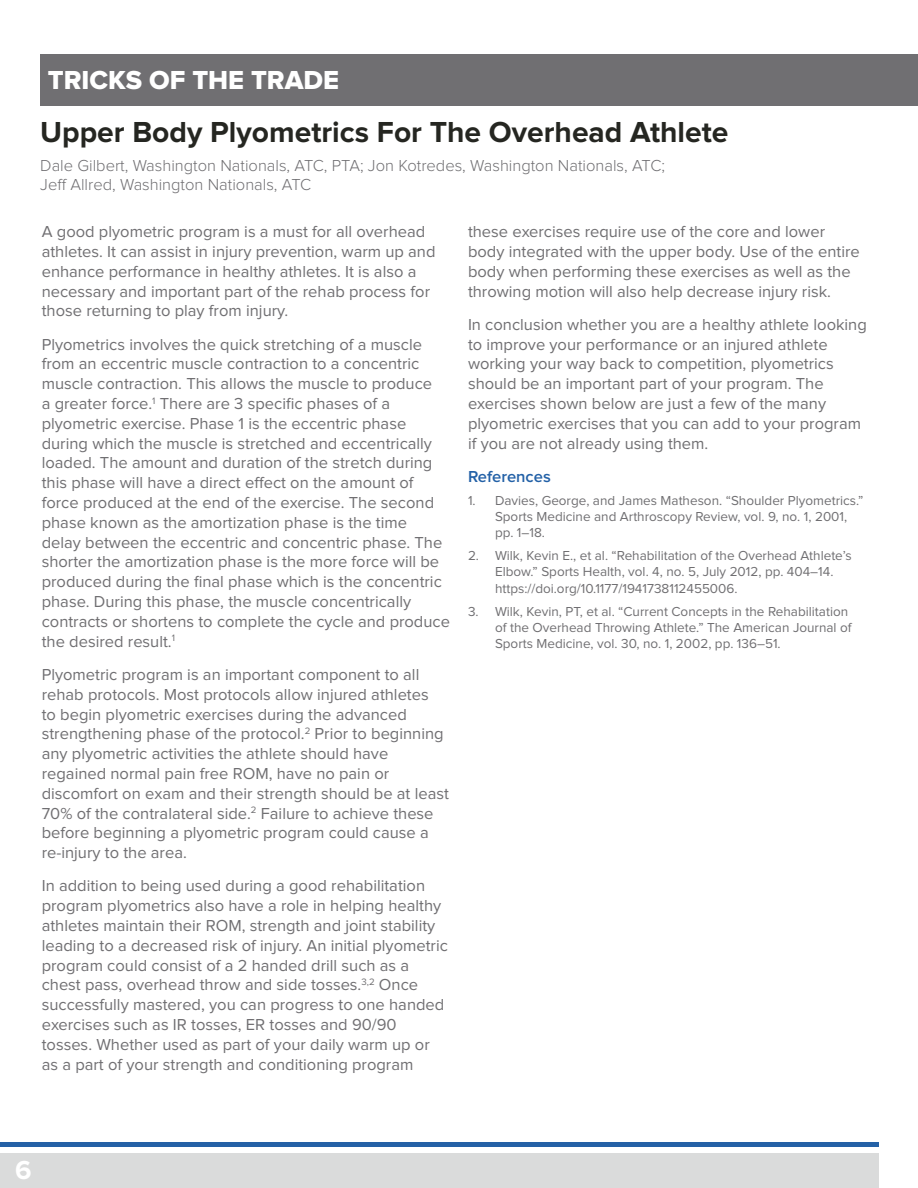
<style>
.page{position:relative;width:918px;height:1188px;background:#fff}
.page>*{position:absolute;margin:0;border:0;box-sizing:border-box;transform-origin:0 0}
.t1{font:700 30px "Proxima Nova";color:#252621}
.t2{font:27px "Proxima Nova Extrabld";color:#fff}
.t3{font:700 27px "Proxima Nova";color:#fff}
.Body_Text{font:16.5px/19.8px "Proxima Nova";color:#706f72}
.t4{font:300 16.5px/19.5px "Proxima Nova";color:#706f72}
.t5{font:600 16.5px "Proxima Nova";color:#2361a7}
.t6{font:13.5px/16.2px "Proxima Nova";color:#706f72}
</style>
<div class="page">
<div style="left:0;top:1153px;width:878px;height:35px;background:#dadbdb"></div>
<hr style="left:0;top:1143px;width:878px;height:4px;background:#2461a6">
<div style="left:40px;top:54px;width:878px;height:52px;background:#706f72"></div>
<p class="t2" style="left:48px;top:64px;width:293px">TRICKS OF THE TRADE</p>
<p class="t1" style="left:40px;top:115px;width:690px">Upper Body Plyometrics For The Overhead Athlete</p>
<p class="t4" style="left:40px;top:156px;width:626px">Dale Gilbert, Washington Nationals, ATC, PTA; Jon Kotredes, Washington Nationals, ATC;<br>Jeff Allred, Washington Nationals, ATC</p>
<p class="Body_Text" style="left:42px;top:222px;width:395px">A good plyometric program is a must for all overhead athletes. It can assist in injury prevention, warm up and enhance performance in healthy athletes. It is also a necessary and important part of the rehab process for those returning to play from injury.</p>
<p class="Body_Text" style="left:42px;top:335px;width:410px">Plyometrics involves the quick stretching of a muscle from an eccentric muscle contraction to a concentric muscle contraction. This allows the muscle to produce<br>a greater force.<sup>1</sup> There are 3 specific phases of a plyometric exercise. Phase 1 is the eccentric phase during which the muscle is stretched and eccentrically loaded. The amount and duration of the stretch during this phase will have a direct effect on the amount of force produced at the end of the exercise. The second phase known as the amortization phase is the time delay between the eccentric and concentric phase. The shorter the amortization phase is the more force will be produced during the final phase which is the concentric phase. During this phase, the muscle concentrically contracts or shortens to complete the cycle and produce the desired result.<sup>1</sup></p>
<p class="Body_Text" style="left:42px;top:665px;width:409px">Plyometric program is an important component to all rehab protocols. Most protocols allow injured athletes<br>to begin plyometric exercises during the advanced strengthening phase of the protocol.<sup>2</sup> Prior to beginning any plyometric activities the athlete should have regained normal pain free ROM, have no pain or discomfort on exam and their strength should be at least 70% of the contralateral side.<sup>2</sup> Failure to achieve these before beginning a plyometric program could cause a re-injury to the area.</p>
<p class="Body_Text" style="left:42px;top:876px;width:408px">In addition to being used during a good rehabilitation program plyometrics also have a role in helping healthy athletes maintain their ROM, strength and joint stability leading to a decreased risk of injury. An initial plyometric program could consist of a 2 handed drill such as a chest pass, overhead throw and side tosses.<sup>3,2</sup> Once successfully mastered, you can progress to one handed exercises such as IR tosses, ER tosses and 90/90 tosses. Whether used as part of your daily warm up or as a part of your strength and conditioning program</p>
<p class="Body_Text" style="left:468px;top:222px;width:393px">these exercises require use of the core and lower body integrated with the upper body. Use of the entire body when performing these exercises as well as the throwing motion will also help decrease injury risk.</p>
<p class="Body_Text" style="left:468px;top:315px;width:400px">In conclusion whether you are a healthy athlete looking to improve your performance or an injured athlete working your way back to competition, plyometrics should be an important part of your program. The exercises shown below are just a few of the many plyometric exercises that you can add to your program if you are not already using them.</p>
<p class="t5" style="left:468px;top:467px;width:84px">References</p>
<p class="t6" style="left:495px;top:493px;width:370px;text-indent:-27px">1. Davies, George, and James Matheson. “Shoulder Plyometrics.”<br>Sports Medicine and Arthroscopy Review, vol. 9, no. 1, 2001, pp. 1–18.</p>
<p class="t6" style="left:495px;top:548px;width:358px;text-indent:-27px">2. Wilk, Kevin E., et al. “Rehabilitation of the Overhead Athlete’s<br>Elbow.” Sports Health, vol. 4, no. 5, July 2012, pp. 404–14. https://doi.org/10.1177/1941738112455006.</p>
<p class="t6" style="left:495px;top:603px;width:358px;text-indent:-27px">3. Wilk, Kevin, PT, et al. “Current Concepts in the Rehabilitation of the Overhead Throwing Athlete.” The American Journal of<br>Sports Medicine, vol. 30, no. 1, 2002, pp. 136–51.</p>
<h2 class="t3" style="left:15px;top:1155px;width:18px">6</h2>
</div>
